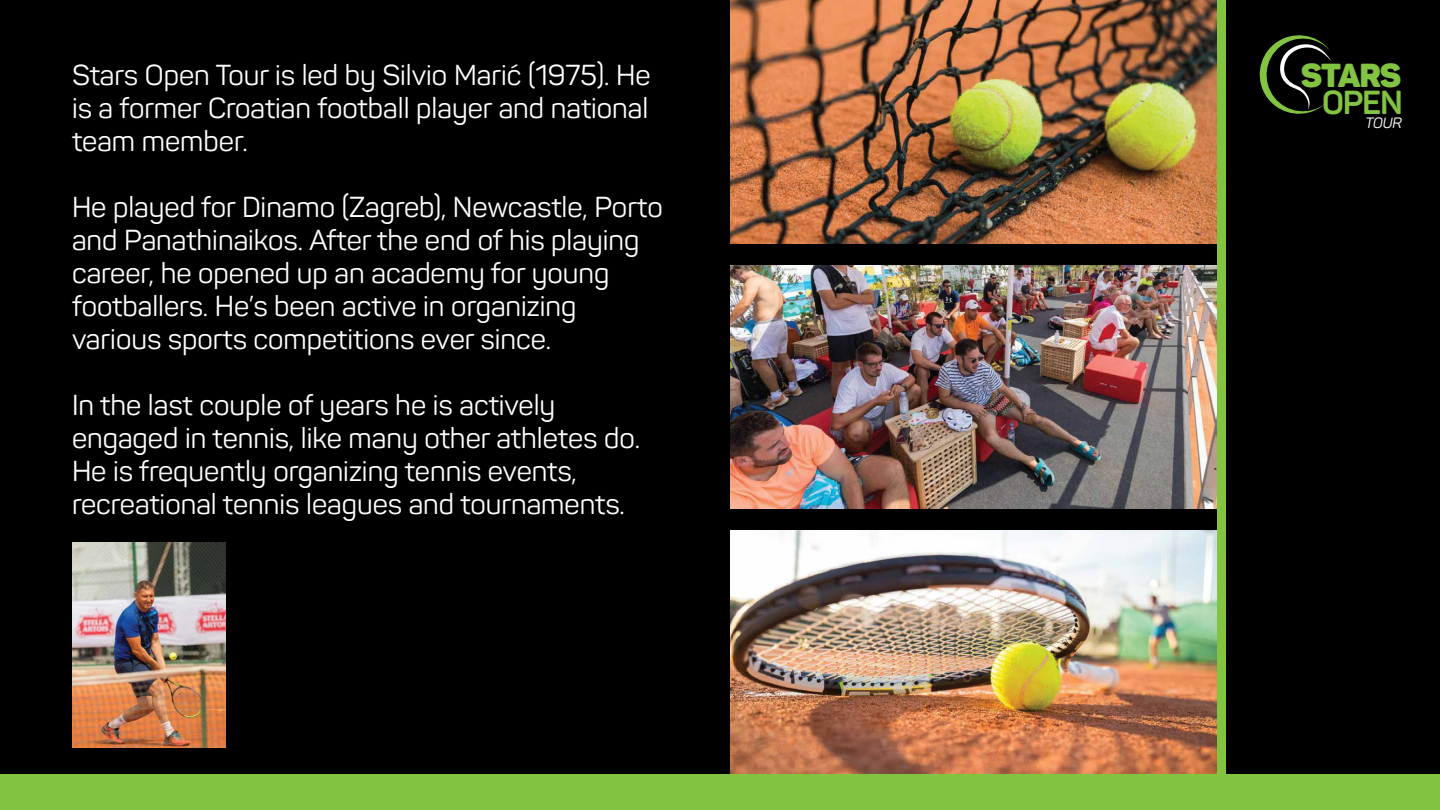
<style>
.page{position:relative;width:1440px;height:810px;background:#000}
.page>*{position:absolute;margin:0;border:0;box-sizing:border-box;transform-origin:0 0}
.t1{font:900 32.85px "Panton";letter-spacing:-.03em;color:#82c341}
.t2{font:700 32.85px "Panton";color:#82c341}
.t3{font:28.5px/33px "Panton";color:#fff}
.t4{font:italic 14.77px "Panton";color:#fff}
</style>
<div class="page">
<img style="left:730px;top:0;width:487px;height:244px">
<img style="left:730px;top:265px;width:487px;height:244px">
<img style="left:730px;top:530px;width:487px;height:244px">
<div style="left:0;top:774px;width:1440px;height:36px;background:#82c341"></div>
<svg style="left:1259px;top:35px;width:72px;height:79px"></svg>
<img style="left:72px;top:542px;width:154px;height:205px">
<div style="left:1217px;top:0;width:9px;height:810px;background:#82c341"></div>
<p class="t3" style="left:72px;top:58px;width:580px;text-align:justify">Stars Open Tour is led by Silvio Marić (1975). He is a former Croatian football player and national team member.</p>
<p class="t3" style="left:72px;top:190px;width:592px">He played for Dinamo (Zagreb), Newcastle, Porto and Panathinaikos. After the end of his playing career, he opened up an academy for young footballers. He’s been active in organizing various sports competitions ever since.</p>
<p class="t3" style="left:72px;top:388px;width:570px">In the last couple of years he is actively engaged in tennis, like many other athletes do.<br>He is frequently organizing tennis events, recreational tennis leagues and tournaments.</p>
<p class="t1" style="left:1301px;top:55px;width:102px">STARS</p>
<p class="t4" style="left:1366px;top:114px;width:38px">TOUR</p>
<p class="t2" style="left:1322px;top:82px;width:82px">OPEN</p>
</div>
